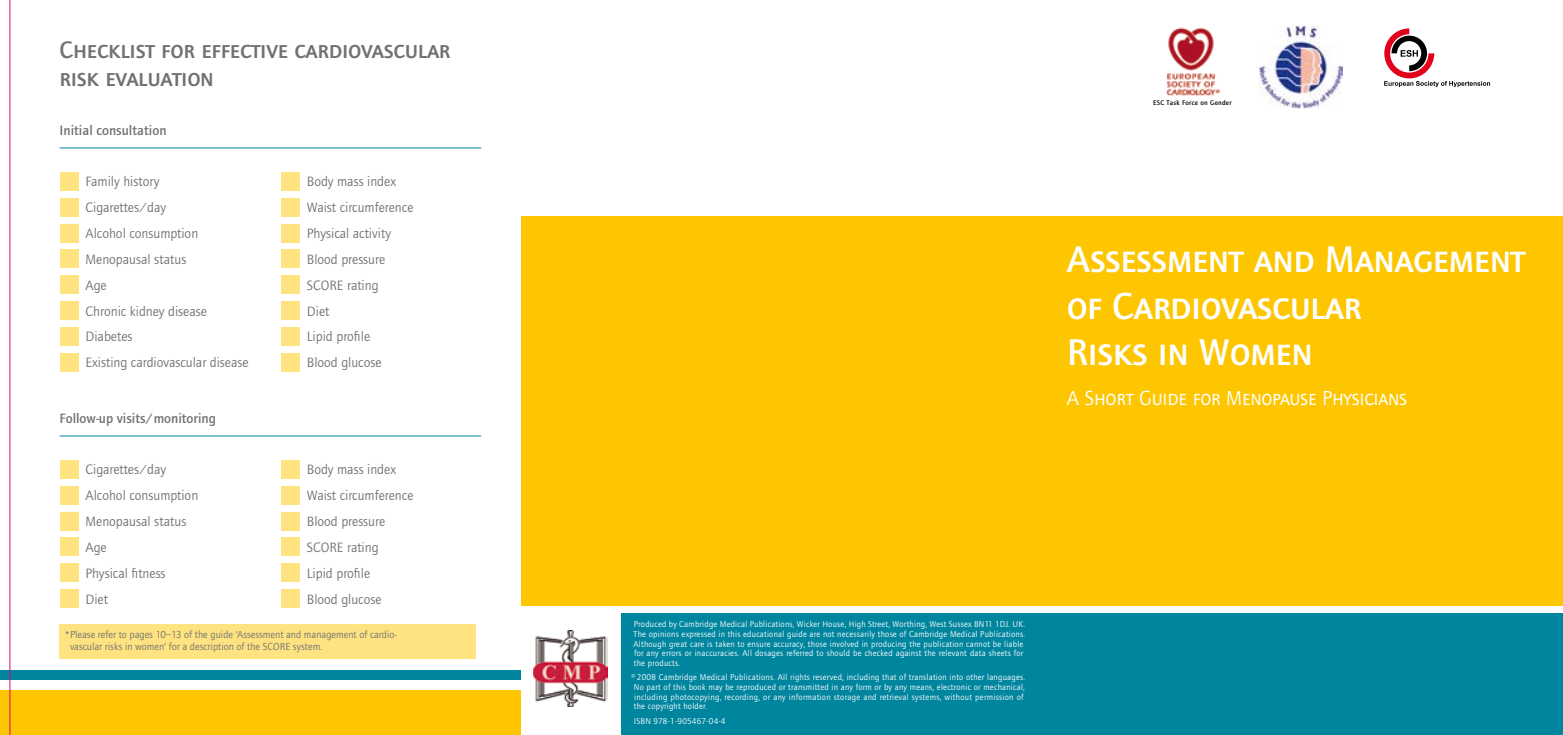
<style>
.page{position:relative;width:1563px;height:735px;background:#fff}
.page>*{position:absolute;margin:0;border:0;box-sizing:border-box;transform-origin:0 0}
.t1{font:500 38.5px/46.2px "Foundry Journal SC";color:#fff}
.t2{font:500 24.5px/28px "Foundry Journal SC";color:#707173}
.t3{font:21px "Foundry Journal SC";color:#fff}
.t4{font:14px/25.9px "Foundry Journal";color:#707173}
.t5{font:500 14px "Foundry Journal";color:#707173}
.t6{font:10.5px/12.2px "Foundry Journal";color:#707173}
.t7{font:8.75px/9.6px "Foundry Journal";letter-spacing:.025em;color:#fff}
.t8{font:500 7px "Foundry Journal";letter-spacing:.04em;color:#000}
</style>
<div class="page">
<div style="left:1042px;top:216px;width:521px;height:389px;background:#fdc600"></div>
<div style="left:521px;top:216px;width:521px;height:389px;background:#fdc600"></div>
<div style="left:1042px;top:613px;width:521px;height:121px;background:#00859f"></div>
<div style="left:521px;top:613px;width:521px;height:121px;background:#00859f"></div>
<div style="left:0;top:690px;width:521px;height:44px;background:#fdc600"></div>
<div style="left:0;top:670px;width:521px;height:10px;background:#00859f"></div>
<div style="left:60px;top:172px;width:19px;height:19px;background:#fee380"></div>
<div style="left:60px;top:198px;width:19px;height:18px;background:#fee380"></div>
<div style="left:60px;top:223px;width:19px;height:19px;background:#fee380"></div>
<div style="left:60px;top:249px;width:19px;height:19px;background:#fee380"></div>
<div style="left:60px;top:275px;width:19px;height:19px;background:#fee380"></div>
<div style="left:60px;top:301px;width:19px;height:19px;background:#fee380"></div>
<div style="left:60px;top:327px;width:19px;height:19px;background:#fee380"></div>
<div style="left:60px;top:352px;width:19px;height:19px;background:#fee380"></div>
<div style="left:281px;top:172px;width:19px;height:19px;background:#fee380"></div>
<div style="left:281px;top:198px;width:19px;height:18px;background:#fee380"></div>
<div style="left:281px;top:223px;width:19px;height:19px;background:#fee380"></div>
<div style="left:281px;top:249px;width:19px;height:19px;background:#fee380"></div>
<div style="left:281px;top:275px;width:19px;height:19px;background:#fee380"></div>
<div style="left:281px;top:301px;width:19px;height:19px;background:#fee380"></div>
<div style="left:281px;top:327px;width:19px;height:19px;background:#fee380"></div>
<div style="left:281px;top:352px;width:19px;height:19px;background:#fee380"></div>
<div style="left:60px;top:459px;width:19px;height:19px;background:#fee380"></div>
<div style="left:60px;top:485px;width:19px;height:19px;background:#fee380"></div>
<div style="left:60px;top:511px;width:19px;height:19px;background:#fee380"></div>
<div style="left:60px;top:537px;width:19px;height:19px;background:#fee380"></div>
<div style="left:60px;top:563px;width:19px;height:19px;background:#fee380"></div>
<div style="left:60px;top:588px;width:19px;height:19px;background:#fee380"></div>
<div style="left:281px;top:459px;width:19px;height:19px;background:#fee380"></div>
<div style="left:281px;top:485px;width:19px;height:19px;background:#fee380"></div>
<div style="left:281px;top:511px;width:19px;height:19px;background:#fee380"></div>
<div style="left:281px;top:537px;width:19px;height:19px;background:#fee380"></div>
<div style="left:281px;top:563px;width:19px;height:19px;background:#fee380"></div>
<div style="left:281px;top:588px;width:19px;height:19px;background:#fee380"></div>
<hr style="left:60px;top:147px;width:421px;height:1px;background:#00859f">
<hr style="left:60px;top:435px;width:421px;height:1px;background:#00859f">
<div style="left:60px;top:623px;width:416px;height:35px;background:#fee380"></div>
<div style="left:521px;top:609px;width:99px;height:125px;background:#fff"></div>
<img style="left:533px;top:630px;width:74px;height:76px">
<img style="left:1166px;top:27px;width:54px;height:69px">
<svg style="left:1384px;top:28px;width:106px;height:59px"></svg>
<img style="left:1259px;top:26px;width:83px;height:82px">
<hr style="left:10px;top:0;width:1px;height:734px;background:#e2007a">
<h2 class="t2" style="left:60px;top:36px;width:392px">Checklist for effective cardiovascular risk evaluation</h2>
<h3 class="t5" style="left:60px;top:122px;width:109px">Initial consultation</h3>
<h3 class="t4" style="left:85px;top:169px;width:165px">Family history<br>Cigarettes/day<br>Alcohol consumption<br>Menopausal status<br>Age<br>Chronic kidney disease<br>Diabetes<br>Existing cardiovascular disease</h3>
<h3 class="t4" style="left:307px;top:169px;width:108px">Body mass index<br>Waist circumference<br>Physical activity<br>Blood pressure<br>SCORE rating<br>Diet<br>Lipid profile<br>Blood glucose</h3>
<h3 class="t5" style="left:60px;top:410px;width:158px">Follow-up visits/monitoring</h3>
<h3 class="t4" style="left:85px;top:457px;width:114px">Cigarettes/day<br>Alcohol consumption<br>Menopausal status<br>Age<br>Physical fitness<br>Diet</h3>
<h3 class="t4" style="left:307px;top:457px;width:108px">Body mass index<br>Waist circumference<br>Blood pressure<br>SCORE rating<br>Lipid profile<br>Blood glucose</h3>
<p class="t6" style="left:70px;top:628px;width:328px;text-indent:-6px">*Please refer to pages 10–13 of the guide ‘Assessment and management of cardio&shy;vascular risks in women’ for a description of the score</p>
<p class="t6" style="left:293px;top:640px;width:31px">system.</p>
<p class="t8" style="left:1153px;top:98px;width:80px">ESC Task Force on Gender</p>
<h1 class="t1" style="left:1067px;top:236px;width:459px">Assessment and Management of Cardiovascular<br>Risks in Women</h1>
<h3 class="t3" style="left:1067px;top:386px;width:342px">A Short Guide for Menopause Physicians</h3>
<p class="t7" style="left:633px;top:619px;width:393px">Produced by Cambridge Medical Publications, Wicker House, High Street, Worthing, West Sussex BN11 1DJ. UK.<br>The opinions expressed in this educational guide are not necessarily those of Cambridge Medical Publications.<br>Although great care is taken to ensure accuracy, those involved in producing the publication cannot be liable for any errors or inaccuracies. All dosages referred to should be checked against the relevant data sheets for the products.</p>
<p class="t7" style="left:634px;top:672px;width:393px;text-indent:-3px">©2008 Cambridge Medical Publications. All rights reserved, including that of translation into other languages.<br>No part of this book may be reproduced or transmitted in any form or by any means, electronic or mechanical, including photo-copying, recording, or any information storage and retrieval systems, without permission of the copyright holder.</p>
<p class="t7" style="left:634px;top:716px;width:93px">ISBN 978-1-905467-04-4</p>
</div>
